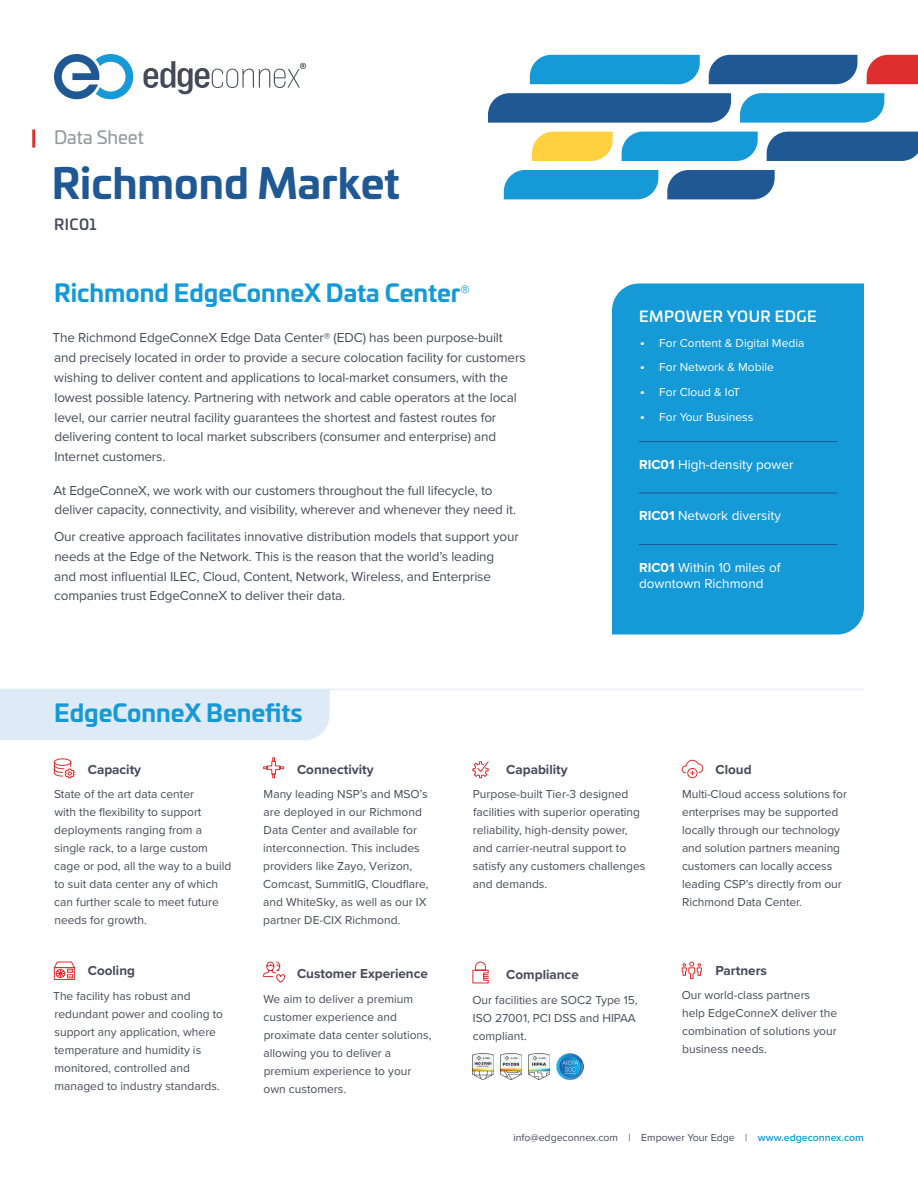
<style>
.page{position:relative;width:918px;height:1188px;background:#fff}
.page>*{position:absolute;margin:0;border:0;box-sizing:border-box;transform-origin:0 0}
.Data_Sheet_Header{font:700 41.25px "Univia Pro";color:#1f5892}
.Section_Header{font:700 24px "Univia Pro";color:#1599d7}
.Section_Header_w__Ba{font:700 24px "Univia Pro";color:#1599d7}
.Callout{font:18px "Univia Pro";color:#939b9c}
.Subhead{font:500 15px "Univia Pro";letter-spacing:.035em;color:#fff}
.Subhead-2{font:500 15px "Univia Pro";letter-spacing:.03em;color:#474a59}
.Body_Copy{font:13.5px/19.8px "Proxima Nova";letter-spacing:-.01em;color:#474a59}
.Body_Stats{font:13.5px/16.5px "Proxima Nova";color:#fff}
.Paragraph_Header{font:700 13.5px "Proxima Nova";color:#474a59}
.Small_Copy{font:12px/18px "Proxima Nova";color:#474a59}
.t1{font:12px "Proxima Nova";color:#fff}
.t2{font:10.5px "Proxima Nova";color:#474a59}
.s1{font-family:"Univia Pro"}
.s2{font-weight:700}
.s3{font-weight:600;color:#1599d7}
</style>
<div class="page">
<div style="left:0;top:690px;width:330px;height:50px;background:#deebf7"></div>
<hr style="left:0;top:689px;width:864px;height:1px;background:#deebf7">
<svg style="left:54px;top:758px;width:21px;height:21px"></svg>
<svg style="left:263px;top:757px;width:21px;height:22px"></svg>
<svg style="left:472px;top:761px;width:17px;height:18px"></svg>
<svg style="left:681px;top:760px;width:22px;height:19px"></svg>
<div style="left:612px;top:284px;width:252px;height:350px;background:#1599d7"></div>
<hr style="left:639px;top:441px;width:198px;height:1px;background:#1f5892">
<hr style="left:639px;top:493px;width:198px;height:1px;background:#1f5892">
<hr style="left:639px;top:544px;width:198px;height:1px;background:#1f5892">
<svg style="left:53px;top:961px;width:22px;height:19px"></svg>
<svg style="left:263px;top:961px;width:22px;height:22px"></svg>
<svg style="left:472px;top:961px;width:17px;height:23px"></svg>
<svg style="left:681px;top:961px;width:21px;height:18px"></svg>
<div style="left:709px;top:55px;width:148px;height:29px;background:#1f5892"></div>
<svg style="left:867px;top:55px;width:51px;height:29px"></svg>
<div style="left:530px;top:55px;width:170px;height:29px;background:#1599d7"></div>
<svg style="left:488px;top:93px;width:243px;height:30px;background:#295f96"></svg>
<svg style="left:740px;top:93px;width:144px;height:30px;background:#239fd9"></svg>
<div style="left:622px;top:132px;width:136px;height:29px;background:#1599d7"></div>
<div style="left:767px;top:132px;width:151px;height:29px;background:#1f5892"></div>
<svg style="left:532px;top:132px;width:81px;height:29px;background:#ffd44f"></svg>
<div style="left:504px;top:170px;width:154px;height:29px;background:#1599d7"></div>
<svg style="left:667px;top:170px;width:108px;height:29px;background:#2e6399"></svg>
<svg style="left:54px;top:54px;width:79px;height:45px"></svg>
<svg style="left:144px;top:61px;width:162px;height:33px"></svg>
<hr style="left:32px;top:130px;width:3px;height:18px;background:#df2e2f">
<img style="left:501px;top:1053px;width:20px;height:27px">
<img style="left:473px;top:1053px;width:21px;height:27px">
<img style="left:556px;top:1053px;width:27px;height:27px">
<img style="left:528px;top:1053px;width:21px;height:27px">
<p class="Callout" style="left:54px;top:124px;width:91px">Data Sheet</p>
<p class="Data_Sheet_Header" style="left:52px;top:150px;width:350px">Richmond Market</p>
<p class="Subhead-2" style="left:54px;top:212px;width:44px">RIC01</p>
<p class="Section_Header" style="left:54px;top:274px;width:417px">Richmond EdgeConneX Data Center<sup>®</sup></p>
<p class="Body_Copy" style="left:53px;top:327px;width:475px">The Richmond EdgeConneX Edge Data Center® (EDC) has been purpose-built and precisely located in order to provide a secure colocation facility for customers wishing to deliver content and applications to local-market consumers, with the lowest possible latency. Partnering with network and cable operators at the local level, our carrier neutral facility guarantees the shortest and fastest routes for delivering content to local market subscribers (consumer and enterprise) and Internet customers.</p>
<p class="Body_Copy" style="left:54px;top:480px;width:464px">At EdgeConneX, we work with our customers throughout the full lifecycle, to deliver capacity, connectivity, and visibility, wherever and whenever they need it.</p>
<p class="Body_Copy" style="left:54px;top:526px;width:466px">Our creative approach facilitates innovative distribution models that support your needs at the Edge of the Network. This is the reason that the world’s leading and most influential ILEC, Cloud, Content, Network, Wireless, and Enterprise companies trust EdgeConneX to deliver their data.</p>
<p class="Subhead" style="left:639px;top:305px;width:179px">EMPOWER YOUR EDGE</p>
<p class="t1" style="left:639px;top:334px;width:167px"><span class="s1">•</span> For Content &amp; Digital Media</p>
<p class="t1" style="left:639px;top:359px;width:136px"><span class="s1">•</span> For Network &amp; Mobile</p>
<p class="t1" style="left:639px;top:383px;width:103px"><span class="s1">•</span> For Cloud &amp; IoT</p>
<p class="t1" style="left:639px;top:408px;width:116px"><span class="s1">•</span> For Your Business</p>
<p class="Body_Stats" style="left:639px;top:456px;width:156px"><span class="s2">RIC01</span> High-density power</p>
<p class="Body_Stats" style="left:639px;top:507px;width:144px"><span class="s2">RIC01</span> Network diversity</p>
<p class="Body_Stats" style="left:639px;top:559px;width:143px"><span class="s2">RIC01</span> Within 10 miles of downtown Richmond</p>
<p class="Section_Header_w__Ba" style="left:54px;top:694px;width:250px">EdgeConneX Benefits</p>
<p class="Paragraph_Header" style="left:88px;top:759px;width:55px">Capacity</p>
<p class="Small_Copy" style="left:54px;top:785px;width:179px">State of the art data center<br>with the flexibility to support deployments ranging from a single rack, to a large custom cage or pod, all the way to a build to suit data center any of which can further scale to meet future needs for growth.</p>
<p class="Paragraph_Header" style="left:297px;top:759px;width:78px">Connectivity</p>
<p class="Small_Copy" style="left:263px;top:785px;width:167px">Many leading NSP’s and MSO’s are deployed in our Richmond<br>Data Center and available for interconnection. This includes providers like Zayo, Verizon,<br>Comcast, SummitIG, Cloudflare, and WhiteSky, as well as our IX partner DE-CIX Richmond.</p>
<p class="Paragraph_Header" style="left:88px;top:961px;width:49px">Cooling</p>
<p class="Small_Copy" style="left:53px;top:987px;width:171px">The facility has robust and redundant power and cooling to support any application, where temperature and humidity is monitored, controlled and managed to industry standards.</p>
<p class="Paragraph_Header" style="left:297px;top:964px;width:132px">Customer Experience</p>
<p class="Small_Copy" style="left:263px;top:989px;width:170px">We aim to deliver a premium customer experience and proximate data center solutions, allowing you to deliver a premium experience to your own customers.</p>
<p class="Paragraph_Header" style="left:506px;top:759px;width:63px">Capability</p>
<p class="Small_Copy" style="left:473px;top:785px;width:174px">Purpose-built Tier-3 designed facilities with superior operating reliability, high-density power, and carrier-neutral support to satisfy any customers challenges and demands.</p>
<p class="Paragraph_Header" style="left:506px;top:964px;width:74px">Compliance</p>
<p class="Small_Copy" style="left:472px;top:990px;width:167px">Our facilities are SOC2 Type 15,<br>ISO 27001, PCI DSS and HIPAA compliant.</p>
<p class="Paragraph_Header" style="left:716px;top:759px;width:38px">Cloud</p>
<p class="Small_Copy" style="left:682px;top:785px;width:166px">Multi-Cloud access solutions for enterprises may be supported locally through our technology and solution partners meaning customers can locally access leading CSP’s directly from our<br>Richmond Data Center.</p>
<p class="Paragraph_Header" style="left:716px;top:960px;width:53px">Partners</p>
<p class="Small_Copy" style="left:682px;top:986px;width:157px">Our world-class partners<br>help EdgeConneX deliver the combination of solutions your business needs.</p>
<p class="t2" style="left:513px;top:1130px;width:352px">info@edgeconnex.com | Empower Your Edge | <span class="s3">www.edgeconnex.com</span></p>
</div>
